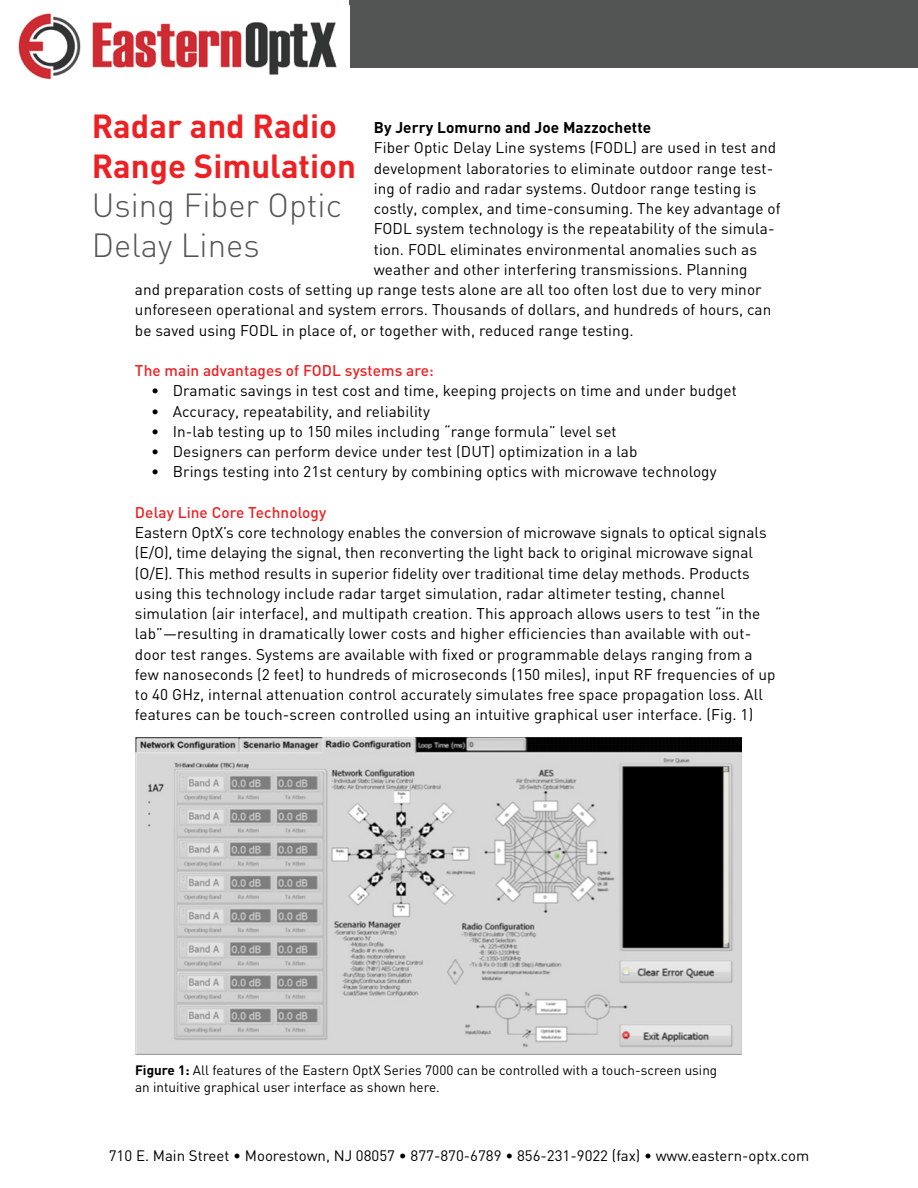
<style>
.page{position:relative;width:918px;height:1188px;background:#fff}
.page>*{position:absolute;margin:0;border:0;box-sizing:border-box;transform-origin:0 0}
.t1{font:700 33px/39.6px "DIN";color:#ed2124}
.t2{font:300 33px/39.6px "DIN";color:#535554}
.t3{font:15.3px/20.2px "DIN";letter-spacing:.005em;color:#000}
.t4{font:500 15.3px "DIN";letter-spacing:.005em;color:#ed2124}
.t5{font:700 15.3px "DIN";letter-spacing:.005em;color:#000}
.t6{font:15px "DIN";color:#000}
.t7{font:13.5px/16.2px "DIN";color:#000}
.s1{font-weight:700}
</style>
<div class="page">
<div style="left:349px;top:0;width:569px;height:68px;background:#535554"></div>
<img style="left:18px;top:13px;width:319px;height:67px">
<img style="left:135px;top:737px;width:606px;height:318px">
<h1 class="t1" style="left:92px;top:105px;width:266px">Radar and Radio<br>Range Simulation</h1>
<h1 class="t2" style="left:92px;top:185px;width:252px">Using Fiber Optic<br>Delay Lines</h1>
<p class="t5" style="left:374px;top:118px;width:279px">By Jerry Lomurno and Joe Mazzochette</p>
<p class="t3" style="left:374px;top:138px;width:404px">Fiber Optic Delay Line systems (FODL) are used in test and</p>
<p class="t3" style="left:374px;top:158px;width:401px">development laboratories to eliminate outdoor range test-</p>
<p class="t3" style="left:374px;top:178px;width:384px">ing of radio and radar systems. Outdoor range testing is</p>
<p class="t3" style="left:374px;top:198px;width:408px">costly, complex, and time-consuming. The key advantage of</p>
<p class="t3" style="left:374px;top:219px;width:402px">FODL system technology is the repeatability of the simula-</p>
<p class="t3" style="left:374px;top:239px;width:385px">tion. FODL eliminates environmental anomalies such as</p>
<p class="t3" style="left:374px;top:259px;width:375px">weather and other interfering transmissions. Planning</p>
<p class="t3" style="left:135px;top:279px;width:628px">and preparation costs of setting up range tests alone are all too often lost due to very minor</p>
<p class="t3" style="left:135px;top:300px;width:638px">unforeseen operational and system errors. Thousands of dollars, and hundreds of hours, can</p>
<p class="t3" style="left:135px;top:320px;width:500px">be saved using FODL in place of, or together with, reduced range testing.</p>
<p class="t4" style="left:135px;top:361px;width:300px">The main advantages of FODL systems are:</p>
<p class="t3" style="left:151px;top:381px;width:587px">• Dramatic savings in test cost and time, keeping projects on time and under budget</p>
<p class="t3" style="left:151px;top:401px;width:280px">• Accuracy, repeatability, and reliability</p>
<p class="t3" style="left:151px;top:421px;width:467px">• In-lab testing up to 150 miles including “range formula” level set</p>
<p class="t3" style="left:151px;top:441px;width:488px">• Designers can perform device under test (DUT) optimization in a lab</p>
<p class="t3" style="left:151px;top:462px;width:567px">• Brings testing into 21st century by combining optics with microwave technology</p>
<p class="t4" style="left:135px;top:503px;width:193px">Delay Line Core Technology</p>
<p class="t3" style="left:135px;top:522px;width:642px">Eastern OptX’s core technology enables the conversion of microwave signals to optical signals (E/O), time delaying the signal, then reconverting the light back to original microwave signal (O/E). This method results in superior fidelity over traditional time delay methods. Products using this technology include radar target simulation, radar altimeter testing, channel simulation (air interface), and multipath creation. This approach allows users to test “in the lab”—resulting in dramatically lower costs and higher efficiencies than available with out&shy;door test ranges. Systems are available with fixed or programmable delays ranging from a few nanoseconds (2 feet) to hundreds of microseconds (150 miles), input RF frequencies of up to 40 GHz, internal attenuation control accurately simulates free space propagation loss. All features can be touch-screen controlled using an intuitive graphical user interface. (Fig. 1)</p>
<p class="t7" style="left:135px;top:1062px;width:584px"><span class="s1">Figure 1:</span> All features of the Eastern OptX Series 7000 can be controlled with a touch-screen using an intuitive graphical user interface as shown here.</p>
<p class="t6" style="left:109px;top:1146px;width:702px">710 E. Main Street • Moorestown, NJ 08057 • 877-870-6789 • 856-231-9022 (fax) • www.eastern-optx.com</p>
</div>
